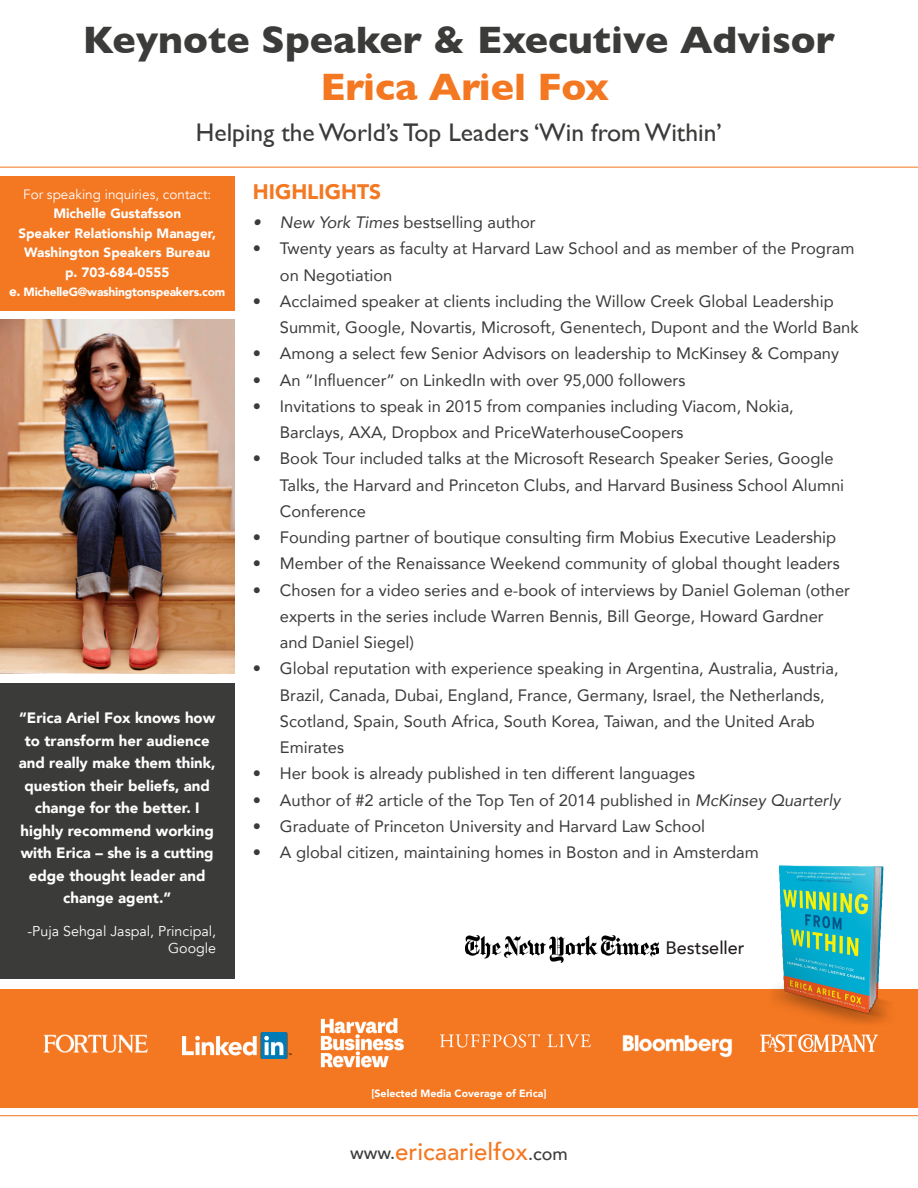
<style>
.page{position:relative;width:918px;height:1188px;background:#fff}
.page>*{position:absolute;margin:0;border:0;box-sizing:border-box;transform-origin:0 0}
.t1{font:700 39px "Gill Sans";color:#3b3b3a}
.t2{font:700 39px "Gill Sans";color:#f47721}
.t3{font:25.5px "Gill Sans";color:#3b3b3a}
.t4{font:500 24px "Avenir";color:#f47721}
.t5{font:900 21px "Avenir";color:#f47721}
.t6{font:500 18px "Avenir";color:#231f20}
.t7{font:16.5px/26.2px "Avenir";color:#3b3b3a}
.t8{font:900 15px/22.5px "Avenir";color:#fff;text-align:center}
.t9{font:14.25px/17.1px "Avenir";color:#fff;text-align:right}
.t10{font:900 13.5px/19.5px "Avenir";color:#fff;text-align:center}
.t11{font:13.5px "Avenir";color:#fff}
.t12{font:900 12px "Avenir";letter-spacing:-.02em;color:#fff}
.t13{font:900 10.5px "Avenir";color:#fff}
.s1{font-size:13.5px}
.s2{font-style:italic}
.s3{font-size:18px;color:#3b3b3a}
</style>
<div class="page">
<div style="left:0;top:989px;width:918px;height:119px;background:#f47721"></div>
<img style="left:0;top:319px;width:234px;height:355px">
<hr style="left:0;top:1115px;width:918px;height:1px;background:#f47721">
<hr style="left:0;top:167px;width:918px;height:1px;background:#f47721">
<div style="left:0;top:683px;width:234px;height:296px;background:#3b3b3a"></div>
<img style="left:773px;top:865px;width:116px;height:159px">
<img style="left:465px;top:936px;width:193px;height:27px">
<img style="left:43px;top:1034px;width:105px;height:19px">
<img style="left:182px;top:1032px;width:109px;height:26px">
<img style="left:320px;top:1018px;width:84px;height:50px">
<img style="left:622px;top:1035px;width:111px;height:22px">
<img style="left:440px;top:1034px;width:151px;height:14px">
<img style="left:761px;top:1035px;width:116px;height:17px">
<div style="left:0;top:176px;width:234px;height:134px;background:#f47721"></div>
<h1 class="t1" style="left:83px;top:9px;width:754px">Keynote Speaker &amp; Executive Advisor</h1>
<h1 class="t2" style="left:320px;top:56px;width:290px">Erica Ariel Fox</h1>
<h2 class="t3" style="left:196px;top:117px;width:528px">Helping the World’s Top Leaders ‘Win from Within’</h2>
<p class="t11" style="left:23px;top:186px;width:189px">For speaking inquiries, contact:</p>
<p class="t5" style="left:253px;top:174px;width:130px">HIGHLIGHTS</p>
<p class="t10" style="left:18px;top:203px;width:199px">Michelle Gustafsson<br>Speaker Relationship Manager,<br>Washington Speakers Bureau p. 703-684-0555</p>
<p class="t12" style="left:9px;top:282px;width:218px"><span class="s1">e.</span> MichelleG@washingtonspeakers.com</p>
<p class="t7" style="left:253px;top:209px;width:284px"><span class="s2">• New York Times</span> bestselling author</p>
<p class="t7" style="left:280px;top:235px;width:576px;text-indent:-27px">• Twenty years as faculty at Harvard Law School and as member of the Program on Negotiation</p>
<p class="t7" style="left:280px;top:287px;width:580px;text-indent:-27px">• Acclaimed speaker at clients including the Willow Creek Global Leadership<br>Summit, Google, Novartis, Microsoft, Genentech, Dupont and the World Bank</p>
<p class="t7" style="left:253px;top:340px;width:588px">• Among a select few Senior Advisors on leadership to McKinsey &amp; Company</p>
<p class="t7" style="left:253px;top:366px;width:434px">• An “Influencer” on LinkedIn with over 95,000 followers</p>
<p class="t7" style="left:280px;top:392px;width:515px;text-indent:-27px">• Invitations to speak in 2015 from companies including Viacom, Nokia,<br>Barclays, AXA, Dropbox and PriceWaterhouseCoopers</p>
<p class="t7" style="left:280px;top:445px;width:566px;text-indent:-27px">• Book Tour included talks at the Microsoft Research Speaker Series, Google<br>Talks, the Harvard and Princeton Clubs, and Harvard Business School Alumni<br>Conference</p>
<p class="t7" style="left:253px;top:524px;width:585px">• Founding partner of boutique consulting firm Mobius Executive Leadership</p>
<p class="t7" style="left:253px;top:550px;width:588px">• Member of the Renaissance Weekend community of global thought leaders</p>
<p class="t7" style="left:280px;top:576px;width:572px;text-indent:-27px">• Chosen for a video series and e-book of interviews by Daniel Goleman (other experts in the series include Warren Bennis, Bill George, Howard Gardner and Daniel Siegel)</p>
<p class="t7" style="left:280px;top:655px;width:560px;text-indent:-27px">• Global reputation with experience speaking in Argentina, Australia, Austria, Brazil, Canada, Dubai, England, France, Germany, Israel, the Netherlands, Scotland, Spain, South Africa, South Korea, Taiwan, and the United Arab Emirates</p>
<p class="t7" style="left:253px;top:760px;width:444px">• Her book is already published in ten different languages</p>
<p class="t7" style="left:253px;top:786px;width:589px">• Author of #2 article of the Top Ten of 2014 published in <span class="s2">McKinsey Quarterly</span></p>
<p class="t7" style="left:253px;top:812px;width:454px">• Graduate of Princeton University and Harvard Law School</p>
<p class="t7" style="left:253px;top:839px;width:508px">• A global citizen, maintaining homes in Boston and in Amsterdam</p>
<p class="t8" style="left:19px;top:706px;width:198px">“Erica Ariel Fox knows how to transform her audience and really make them think, question their beliefs, and change for the better. I highly recommend working with Erica – she is a cutting edge thought leader and change agent.”</p>
<p class="t9" style="left:28px;top:922px;width:190px">-Puja Sehgal Jaspal, Principal,<br>Google</p>
<p class="t6" style="left:665px;top:932px;width:81px">Bestseller</p>
<p class="t13" style="left:372px;top:1084px;width:176px">[Selected Media Coverage of Erica]</p>
<h3 class="t4" style="left:350px;top:1130px;width:219px"><span class="s3">www.</span>ericaarielfox<span class="s3">.com</span></h3>
</div>
